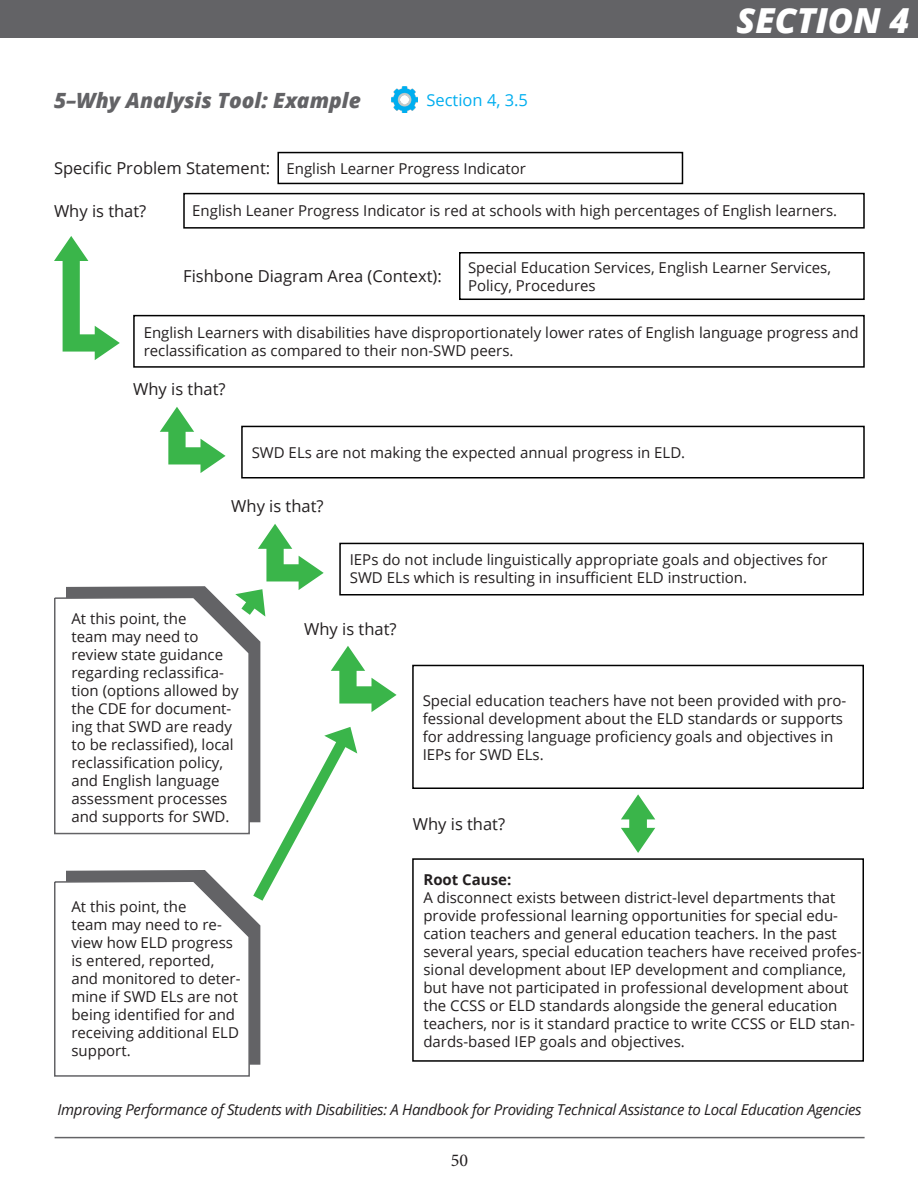
<style>
.page{position:relative;width:918px;height:1188px;background:#fff}
.page>*{position:absolute;margin:0;border:0;box-sizing:border-box;transform-origin:0 0}
.t1{font:italic 800 34.5px "Open Sans";color:#fff}
.t2{font:italic 800 21px "Open Sans";color:#636366}
.t3{font:18px "Minion Pro";color:#231f20}
.t4{font:16.5px "Open Sans";color:#231f20}
.t5{font:16.5px "Open Sans";color:#00aeef}
.t6{font:15px/18px "Open Sans";color:#231f20}
.t7{font:italic 15px "Open Sans";letter-spacing:-.02em;color:#231f20}
.t8{font:700 15px "Open Sans";color:#231f20}
</style>
<div class="page">
<div style="left:0;top:0;width:918px;height:38px;background:#636366"></div>
<hr style="left:55px;top:1137px;width:810px;height:1px;background:#636366">
<div style="left:183px;top:193px;width:682px;height:36px;border:2px solid #000"></div>
<div style="left:133px;top:315px;width:732px;height:53px;border:2px solid #000"></div>
<div style="left:241px;top:426px;width:624px;height:52px;border:2px solid #000"></div>
<div style="left:339px;top:543px;width:525px;height:53px;border:2px solid #000"></div>
<div style="left:412px;top:665px;width:452px;height:124px;border:2px solid #000"></div>
<div style="left:412px;top:858px;width:452px;height:204px;border:2px solid #000"></div>
<div style="left:459px;top:252px;width:406px;height:48px;border:2px solid #000"></div>
<div style="left:277px;top:152px;width:406px;height:32px;border:2px solid #000"></div>
<svg style="left:54px;top:236px;width:66px;height:124px"></svg>
<svg style="left:160px;top:407px;width:66px;height:66px"></svg>
<svg style="left:331px;top:646px;width:66px;height:66px"></svg>
<svg style="left:621px;top:794px;width:34px;height:59px"></svg>
<svg style="left:66px;top:586px;width:194px;height:137px;background:#7a7a7d"></svg>
<svg style="left:54px;top:596px;width:197px;height:127px"></svg>
<svg style="left:54px;top:723px;width:304px;height:354px"></svg>
<svg style="left:231px;top:524px;width:93px;height:102px"></svg>
<img style="left:392px;top:87px;width:25px;height:26px">
<p class="t2" style="left:54px;top:84px;width:308px">5–Why Analysis Tool: Example</p>
<p class="t5" style="left:426px;top:89px;width:103px">Section 4, 3.5</p>
<h1 class="t1" style="left:737px;top:-6px;width:174px">SECTION 4</h1>
<p class="t4" style="left:54px;top:157px;width:218px">Specific Problem Statement:</p>
<p class="t4" style="left:54px;top:200px;width:94px">Why is that?</p>
<p class="t6" style="left:286px;top:159px;width:241px">English Learner Progress Indicator</p>
<p class="t6" style="left:192px;top:201px;width:646px">English Leaner Progress Indicator is red at schools with high percentages of English learners.</p>
<p class="t4" style="left:183px;top:265px;width:260px">Fishbone Diagram Area (Context):</p>
<p class="t6" style="left:468px;top:258px;width:365px">Special Education Services, English Learner Services,<br>Policy, Procedures</p>
<p class="t6" style="left:144px;top:323px;width:717px">English Learners with disabilities have disproportionately lower rates of English language progress and reclassification as compared to their non-SWD peers.</p>
<p class="t4" style="left:133px;top:378px;width:94px">Why is that?</p>
<p class="t6" style="left:252px;top:443px;width:435px">SWD ELs are not making the expected annual progress in ELD.</p>
<p class="t4" style="left:231px;top:495px;width:94px">Why is that?</p>
<p class="t6" style="left:350px;top:550px;width:479px">IEPs do not include linguistically appropriate goals and objectives for<br>SWD ELs which is resulting in insufficient ELD instruction.</p>
<p class="t6" style="left:71px;top:609px;width:169px">At this point, the<br>team may need to review state guidance regarding reclassifica&shy;tion (options allowed by the CDE for document&shy;ing that SWD are ready to be reclassified), local reclassification policy, and English language assessment processes and supports for SWD.</p>
<p class="t6" style="left:71px;top:898px;width:171px">At this point, the<br>team may need to re&shy;view how ELD progress is entered, reported, and monitored to deter&shy;mine if SWD ELs are not being identified for and receiving additional ELD support.</p>
<p class="t4" style="left:304px;top:617px;width:94px">Why is that?</p>
<p class="t6" style="left:423px;top:691px;width:425px">Special education teachers have not been provided with pro&shy;fessional development about the ELD standards or supports for addressing language proficiency goals and objectives in IEPs for SWD ELs.</p>
<p class="t4" style="left:413px;top:813px;width:94px">Why is that?</p>
<p class="t8" style="left:423px;top:869px;width:89px">Root Cause:</p>
<p class="t6" style="left:423px;top:888px;width:440px">A disconnect exists between district-level departments that provide professional learning opportunities for special edu&shy;cation teachers and general education teachers. In the past several years, special education teachers have received profes&shy;sional development about IEP development and compliance, but have not participated in professional development about the CCSS or ELD standards alongside the general education teachers, nor is it standard practice to write CCSS or ELD stan&shy;dards-based IEP goals and objectives.</p>
<p class="t7" style="left:57px;top:1099px;width:806px">Improving Performance of Students with Disabilities: A Handbook for Providing Technical Assistance to Local Education Agencies</p>
<p class="t3" style="left:451px;top:1148px;width:19px">50</p>
</div>
